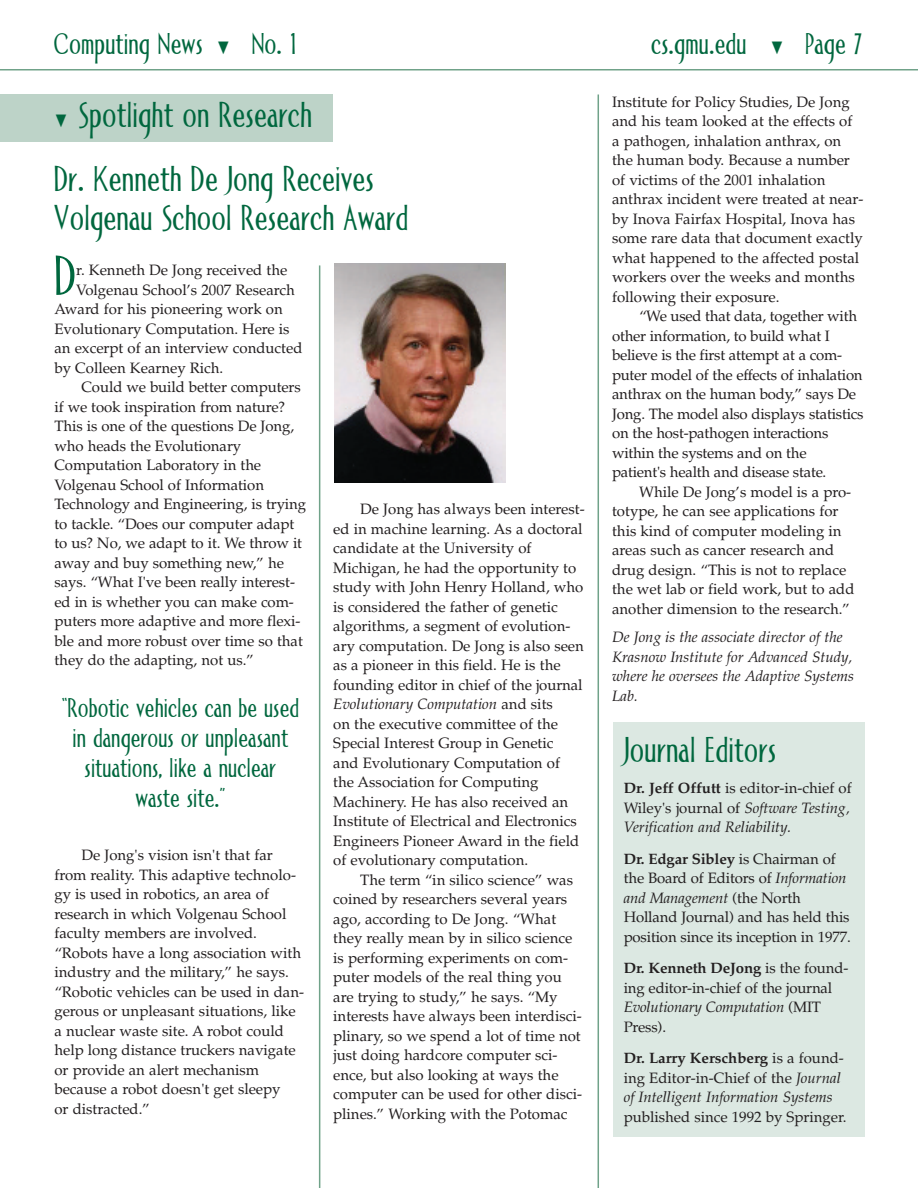
<style>
.page{position:relative;width:918px;height:1188px;background:#fff}
.page>*{position:absolute;margin:0;border:0;box-sizing:border-box;transform-origin:0 0}
.t1{font:56.1px "Allise";color:#00673e}
.t2{font:36px/39px "Allise";color:#00673e}
.t3{font:30px "Allise";color:#00673e}
.t4{font:27px/30px "Allise";color:#00673e;text-align:center}
.t5{font:15px/19.5px "Palatino";color:#231f20}
.t6{font:italic 15px/19.5px "Palatino";color:#231f20}
.s1{font-style:italic}
.s2{font-weight:700;font-style:normal}
.s3{font-style:normal}
.s4{font-weight:700}
</style>
<div class="page">
<hr style="left:0;top:69px;width:918px;height:1px;background:#70a289">
<hr style="left:598px;top:94px;width:1px;height:1094px;background:#70a289">
<hr style="left:319px;top:265px;width:1px;height:923px;background:#70a289">
<div style="left:0;top:95px;width:333px;height:47px;background:#bdd3c8"></div>
<img style="left:335px;top:263px;width:171px;height:219px">
<div style="left:613px;top:722px;width:252px;height:414px;background:#dce8e2"></div>
<h3 class="t3" style="left:54px;top:33px;width:244px">Computing News ▼ No. 1</h3>
<h3 class="t3" style="left:651px;top:33px;width:213px">cs.gmu.edu ▼ Page 7</h3>
<h2 class="t2" style="left:56px;top:101px;width:258px">▼ Spotlight on Research</h2>
<h2 class="t2" style="left:54px;top:165px;width:356px">Dr. Kenneth De Jong Receives<br>Volgenau School Research Award</h2>
<h1 class="t1" style="left:54px;top:256px;width:23px">D</h1>
<p class="t5" style="left:76px;top:260px;width:213px">r. Kenneth De Jong received the</p>
<p class="t5" style="left:76px;top:280px;width:220px">Volgenau School’s 2007 Research</p>
<p class="t5" style="left:54px;top:299px;width:230px">Award for his pioneering work on</p>
<p class="t5" style="left:54px;top:319px;width:237px">Evolutionary Computation. Here is</p>
<p class="t5" style="left:54px;top:338px;width:250px">an excerpt of an interview conducted</p>
<p class="t5" style="left:54px;top:358px;width:170px">by Colleen Kearney Rich.</p>
<p class="t5" style="left:81px;top:377px;width:221px">Could we build better computers</p>
<p class="t5" style="left:54px;top:397px;width:232px">if we took inspiration from nature?</p>
<p class="t5" style="left:54px;top:416px;width:241px">This is one of the questions De Jong,</p>
<p class="t5" style="left:54px;top:436px;width:188px">who heads the Evolutionary</p>
<p class="t5" style="left:54px;top:455px;width:208px">Computation Laboratory in the</p>
<p class="t5" style="left:54px;top:475px;width:211px">Volgenau School of Information</p>
<p class="t5" style="left:54px;top:494px;width:253px">Technology and Engineering, is trying</p>
<p class="t5" style="left:54px;top:514px;width:242px">to tackle. “Does our computer adapt</p>
<p class="t5" style="left:54px;top:533px;width:249px">to us? No, we adapt to it. We throw it</p>
<p class="t5" style="left:54px;top:553px;width:231px">away and buy something new,” he</p>
<p class="t5" style="left:54px;top:572px;width:242px">says. “What I've been really interest-</p>
<p class="t5" style="left:54px;top:592px;width:241px">ed in is whether you can make com-</p>
<p class="t5" style="left:54px;top:611px;width:248px">puters more adaptive and more flexi-</p>
<p class="t5" style="left:54px;top:631px;width:250px">ble and more robust over time so that</p>
<p class="t5" style="left:54px;top:650px;width:201px">they do the adapting, not us.”</p>
<h3 class="t4" style="left:62px;top:697px;width:239px">“Robotic vehicles can be used in dangerous or unpleasant situations, like a nuclear waste site.”</h3>
<p class="t5" style="left:54px;top:845px;width:251px;text-indent:27px">De Jong's vision isn't that far from reality. This adaptive technolo&shy;gy is used in robotics, an area of research in which Volgenau School faculty members are involved. “Robots have a long association with industry and the military,” he says. “Robotic vehicles can be used in dan&shy;gerous or unpleasant situations, like a nuclear waste site. A robot could help long distance truckers navigate or provide an alert mechanism because a robot doesn't get sleepy<br>or distracted.”</p>
<p class="t5" style="left:333px;top:500px;width:253px;text-indent:27px">De Jong has always been interest&shy;ed in machine learning. As a doctoral candidate at the University of Michigan, he had the opportunity to study with John Henry Holland, who is considered the father of genetic algorithms, a segment of evolution&shy;ary computation. De Jong is also seen as a pioneer in this field. He is the founding editor in chief of the journal <span class="s1">Evolutionary Computation</span> and sits<br>on the executive committee of the Special Interest Group in Genetic<br>and Evolutionary Computation of<br>the Association for Computing Machinery. He has also received an Institute of Electrical and Electronics Engineers Pioneer Award in the field of evolutionary computation.</p>
<p class="t5" style="left:333px;top:870px;width:250px;text-indent:27px">The term “in silico science” was coined by researchers several years ago, according to De Jong. “What they really mean by in silico science is performing experiments on com&shy;puter models of the real thing you are trying to study,” he says. “My interests have always been interdisci&shy;plinary, so we spend a lot of time not just doing hardcore computer sci&shy;ence, but also looking at ways the computer can be used for other disci&shy;plines.” Working with the Potomac</p>
<p class="t5" style="left:612px;top:92px;width:253px">Institute for Policy Studies, De Jong and his team looked at the effects of a pathogen, inhalation anthrax, on the human body. Because a number of victims of the 2001 inhalation anthrax incident were treated at near&shy;by Inova Fairfax Hospital, Inova has some rare data that document exactly what happened to the affected postal workers over the weeks and months following their exposure.</p>
<p class="t5" style="left:612px;top:306px;width:253px;text-indent:27px">“We used that data, together with other information, to build what I believe is the first attempt at a com&shy;puter model of the effects of inhalation anthrax on the human body,” says De Jong. The model also displays statistics on the host-pathogen interactions within the systems and on the patient's health and disease state.</p>
<p class="t5" style="left:612px;top:482px;width:244px;text-indent:27px">While De Jong’s model is a pro&shy;totype, he can see applications for this kind of computer modeling in areas such as cancer research and drug design. “This is not to replace the wet lab or field work, but to add another dimension to the research.”</p>
<p class="t6" style="left:612px;top:627px;width:243px">De Jong is the associate director of the<br>Krasnow Institute for Advanced Study, where he oversees the Adaptive Systems<br>Lab.</p>
<h2 class="t2" style="left:624px;top:735px;width:154px">Journal Editors</h2>
<p class="t6" style="left:624px;top:778px;width:229px"><span class="s2">Dr. Jeff Offutt</span> <span class="s3">is editor-in-chief of<br>Wiley's journal of</span> Software Testing,<br>Verification and Reliability.</p>
<p class="t5" style="left:624px;top:849px;width:229px"><span class="s4">Dr. Edgar Sibley</span> is Chairman of the Board of Editors of <span class="s1">Information and Management</span> (the North<br>Holland Journal) and has held this position since its inception in 1977.</p>
<p class="t5" style="left:624px;top:958px;width:226px"><span class="s4">Dr. Kenneth DeJong</span> is the found&shy;ing editor-in-chief of the journal<br><span class="s1">Evolutionary Computation</span> (MIT<br>Press).</p>
<p class="t6" style="left:624px;top:1048px;width:222px"><span class="s2">Dr. Larry Kerschberg</span> <span class="s3">is a found&shy;ing Editor-in-Chief of the</span> Journal of Intelligent Information Systems</p>
<p class="t5" style="left:624px;top:1107px;width:224px">published since 1992 by Springer.</p>
</div>
